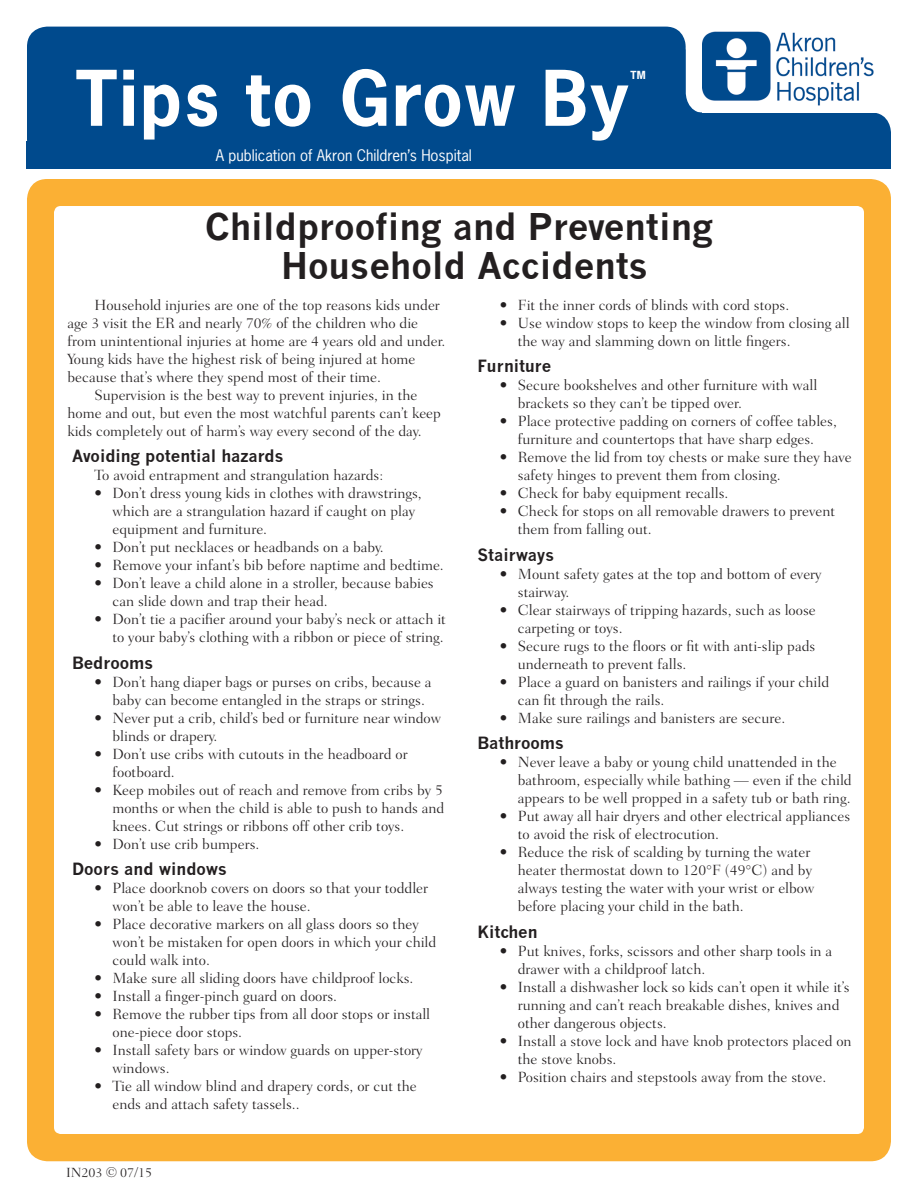
<style>
.page{position:relative;width:918px;height:1188px;background:#fff}
.page>*{position:absolute;margin:0;border:0;box-sizing:border-box;transform-origin:0 0}
.t1{font:700 72px "News Gothic Std";letter-spacing:.03em;color:#fff}
.Headline{font:700 36px "News Gothic";color:#231f20}
.Hanging_indent{font:700 16.5px "News Gothic";color:#231f20}
.Bulleted_text{font:300 15px/18px "Fairfield LT Std";color:#231f20}
.Body_text{font:300 15px/18px "Fairfield LT Std";color:#231f20}
.t2{font:15px "News Gothic Std";color:#fff}
.Tagline{font:300 13.5px "Fairfield LT Std";color:#231f20}
.t3{font:700 10.5px "News Gothic Std";color:#fff}
</style>
<div class="page">
<div style="left:27px;top:179px;width:864px;height:982px;background:#fbb034;border-radius:20px"></div>
<div style="left:54px;top:206px;width:810px;height:928px;background:#fff;border-radius:7px"></div>
<div style="left:27px;top:27px;width:659px;height:133px;background:#004a8d;border-radius:20px"></div>
<div style="left:565px;top:49px;width:310px;height:111px;background:#004a8d;border-radius:20px"></div>
<div style="left:27px;top:142px;width:864px;height:27px;background:#004a8d"></div>
<div style="left:686px;top:27px;width:209px;height:86px;background:#fff;border-radius:20px"></div>
<div style="left:584px;top:112px;width:307px;height:57px;background:#004a8d;border-radius:20px"></div>
<img style="left:702px;top:31px;width:172px;height:75px">
<p class="t1" style="left:76px;top:51px;width:554px">Tips to Grow By</p>
<p class="t3" style="left:631px;top:68px;width:17px">TM</p>
<p class="t2" style="left:216px;top:145px;width:258px">A publication of Akron Children’s Hospital</p>
<p class="Headline" style="left:205px;top:205px;width:509px">Childproofing and Preventing</p>
<p class="Headline" style="left:281px;top:244px;width:368px">Household Accidents</p>
<p class="Body_text" style="left:68px;top:296px;width:379px;text-indent:27px">Household injuries are one of the top reasons kids under age 3 visit the ER and nearly 70% of the children who die from unintentional injuries at home are 4 years old and under.<br>Young kids have the highest risk of being injured at home because that’s where they spend most of their time.</p>
<p class="Body_text" style="left:68px;top:386px;width:375px;text-indent:27px">Supervision is the best way to prevent injuries, in the home and out, but even the most watchful parents can’t keep kids completely out of harm’s way every second of the day.</p>
<p class="Hanging_indent" style="left:72px;top:446px;width:213px">Avoiding potential hazards</p>
<p class="Body_text" style="left:94px;top:466px;width:290px">To avoid entrapment and strangulation hazards:</p>
<p class="Bulleted_text" style="left:112px;top:484px;width:311px;text-indent:-18px">• Don’t dress young kids in clothes with drawstrings, which are a strangulation hazard if caught on play equipment and furniture.</p>
<p class="Bulleted_text" style="left:94px;top:538px;width:291px">• Don’t put necklaces or headbands on a baby.</p>
<p class="Bulleted_text" style="left:94px;top:556px;width:351px">• Remove your infant’s bib before naptime and bedtime.</p>
<p class="Bulleted_text" style="left:112px;top:574px;width:323px;text-indent:-18px">• Don’t leave a child alone in a stroller, because babies can slide down and trap their head.</p>
<p class="Bulleted_text" style="left:94px;top:610px;width:353px;text-align:right">• Don’t tie a pacifier around your baby’s neck or attach it to your baby’s clothing with a ribbon or piece of string.</p>
<p class="Hanging_indent" style="left:72px;top:653px;width:83px">Bedrooms</p>
<p class="Bulleted_text" style="left:112px;top:673px;width:321px;text-indent:-18px">• Don’t hang diaper bags or purses on cribs, because a baby can become entangled in the straps or strings.</p>
<p class="Bulleted_text" style="left:112px;top:709px;width:330px;text-indent:-18px">• Never put a crib, child’s bed or furniture near window blinds or drapery.</p>
<p class="Bulleted_text" style="left:112px;top:745px;width:297px;text-indent:-18px">• Don’t use cribs with cutouts in the headboard or footboard.</p>
<p class="Bulleted_text" style="left:112px;top:781px;width:333px;text-align:justify;text-indent:-18px">• Keep mobiles out of reach and remove from cribs by 5 months or when the child is able to push to hands and knees. Cut strings or ribbons off other crib toys.</p>
<p class="Bulleted_text" style="left:94px;top:835px;width:166px">• Don’t use crib bumpers.</p>
<p class="Hanging_indent" style="left:72px;top:859px;width:157px">Doors and windows</p>
<p class="Bulleted_text" style="left:112px;top:879px;width:317px;text-indent:-18px">• Place doorknob covers on doors so that your toddler won’t be able to leave the house.</p>
<p class="Bulleted_text" style="left:112px;top:915px;width:325px;text-indent:-18px">• Place decorative markers on all glass doors so they won’t be mistaken for open doors in which your child could walk into.</p>
<p class="Bulleted_text" style="left:94px;top:969px;width:320px">• Make sure all sliding doors have childproof locks.</p>
<p class="Bulleted_text" style="left:94px;top:987px;width:244px">• Install a finger-pinch guard on doors.</p>
<p class="Bulleted_text" style="left:112px;top:1005px;width:319px;text-indent:-18px">• Remove the rubber tips from all door stops or install one-piece door stops.</p>
<p class="Bulleted_text" style="left:112px;top:1041px;width:312px;text-indent:-18px">• Install safety bars or window guards on upper-story windows.</p>
<p class="Bulleted_text" style="left:112px;top:1077px;width:306px;text-indent:-18px">• Tie all window blind and drapery cords, or cut the ends and attach safety tassels..</p>
<p class="Bulleted_text" style="left:500px;top:296px;width:291px">• Fit the inner cords of blinds with cord stops.</p>
<p class="Bulleted_text" style="left:518px;top:314px;width:333px;text-indent:-18px">• Use window stops to keep the window from closing all the way and slamming down on little fingers.</p>
<p class="Hanging_indent" style="left:477px;top:356px;width:75px">Furniture</p>
<p class="Bulleted_text" style="left:518px;top:376px;width:301px;text-indent:-18px">• Secure bookshelves and other furniture with wall brackets so they can’t be tipped over.</p>
<p class="Bulleted_text" style="left:500px;top:412px;width:339px;text-align:center">• Place protective padding on corners of coffee tables, furniture and countertops that have sharp edges.</p>
<p class="Bulleted_text" style="left:518px;top:448px;width:335px;text-indent:-18px">• Remove the lid from toy chests or make sure they have safety hinges to prevent them from closing.</p>
<p class="Bulleted_text" style="left:500px;top:484px;width:230px">• Check for baby equipment recalls.</p>
<p class="Bulleted_text" style="left:518px;top:502px;width:319px;text-indent:-18px">• Check for stops on all removable drawers to prevent them from falling out.</p>
<p class="Hanging_indent" style="left:477px;top:545px;width:78px">Stairways</p>
<p class="Bulleted_text" style="left:518px;top:565px;width:305px;text-indent:-18px">• Mount safety gates at the top and bottom of every stairway.</p>
<p class="Bulleted_text" style="left:518px;top:601px;width:299px;text-indent:-18px">• Clear stairways of tripping hazards, such as loose carpeting or toys.</p>
<p class="Bulleted_text" style="left:518px;top:637px;width:299px;text-indent:-18px">• Secure rugs to the floors or fit with anti-slip pads underneath to prevent falls.</p>
<p class="Bulleted_text" style="left:518px;top:673px;width:313px;text-indent:-18px">• Place a guard on banisters and railings if your child can fit through the rails.</p>
<p class="Bulleted_text" style="left:500px;top:709px;width:287px">• Make sure railings and banisters are secure.</p>
<p class="Hanging_indent" style="left:477px;top:733px;width:88px">Bathrooms</p>
<p class="Bulleted_text" style="left:518px;top:753px;width:335px;text-indent:-18px">• Never leave a baby or young child unattended in the bathroom, especially while bathing — even if the child appears to be well propped in a safety tub or bath ring.</p>
<p class="Bulleted_text" style="left:518px;top:807px;width:334px;text-indent:-18px">• Put away all hair dryers and other electrical appliances to avoid the risk of electrocution.</p>
<p class="Bulleted_text" style="left:518px;top:843px;width:298px;text-indent:-18px">• Reduce the risk of scalding by turning the water heater thermostat down to 120°F (49°C) and by always testing the water with your wrist or elbow before placing your child in the bath.</p>
<p class="Hanging_indent" style="left:477px;top:922px;width:62px">Kitchen</p>
<p class="Bulleted_text" style="left:518px;top:942px;width:316px;text-indent:-18px">• Put knives, forks, scissors and other sharp tools in a drawer with a childproof latch.</p>
<p class="Bulleted_text" style="left:518px;top:978px;width:333px;text-indent:-18px">• Install a dishwasher lock so kids can’t open it while it’s running and can’t reach breakable dishes, knives and other dangerous objects.</p>
<p class="Bulleted_text" style="left:518px;top:1032px;width:335px;text-indent:-18px">• Install a stove lock and have knob protectors placed on the stove knobs.</p>
<p class="Bulleted_text" style="left:500px;top:1068px;width:328px">• Position chairs and stepstools away from the stove.</p>
<p class="Tagline" style="left:66px;top:1165px;width:88px">IN203 © 07/15</p>
</div>
